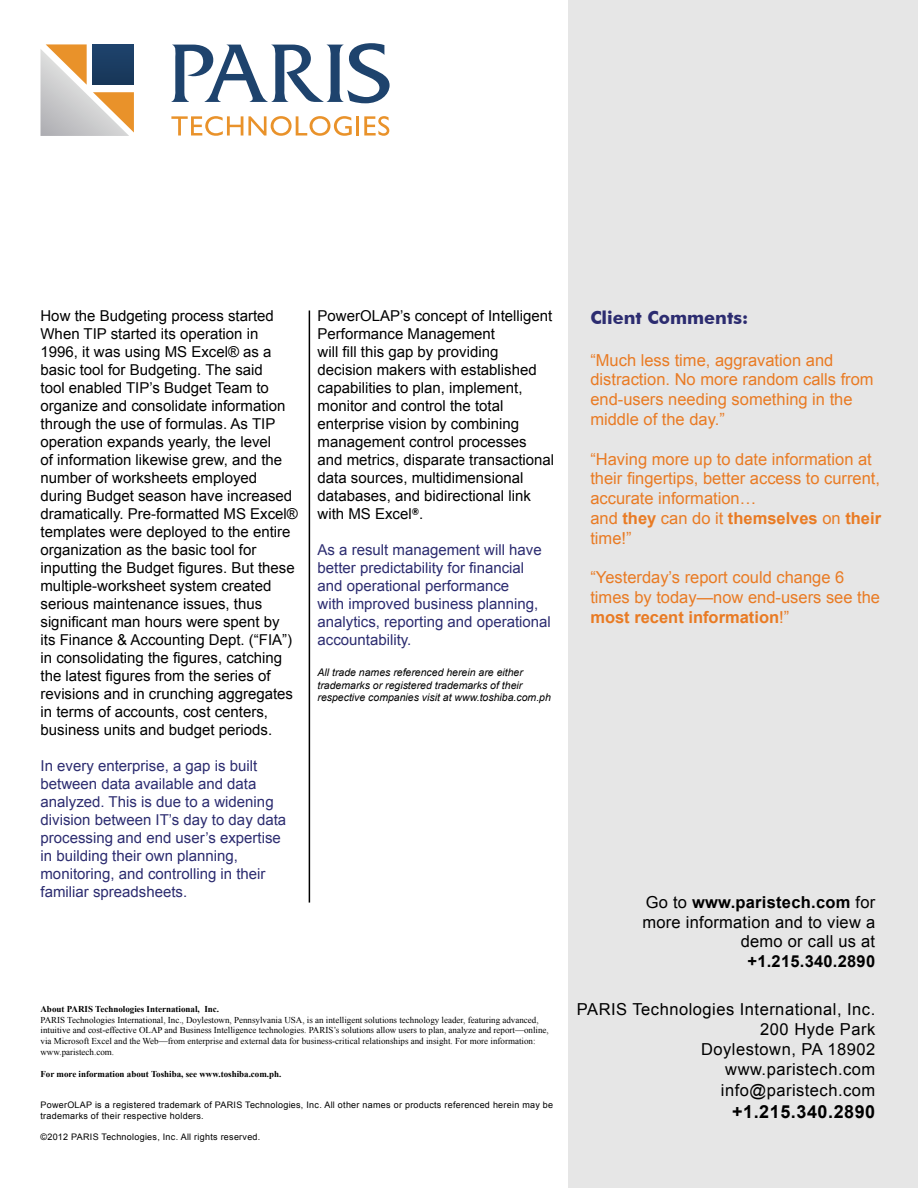
<style>
.page{position:relative;width:918px;height:1188px;background:#fff}
.page>*{position:absolute;margin:0;border:0;box-sizing:border-box;transform-origin:0 0}
.t1{font:700 18px "Arial";letter-spacing:.03em;color:#000}
.t2{font:700 18px "Futura BT";color:#2c2c70}
.t3{font:16.5px/19.8px "Arial";color:#e97b24}
.t4{font:16.5px/19.8px "Arial";letter-spacing:.03em;color:#000;text-align:right}
.t5{font:700 16.5px "Arial";letter-spacing:.015em;color:#000}
.t6{font:15px/18px "Arial";color:#000}
.t7{font:15px/18px "Arial";color:#2c2c70}
.t8{font:italic 10.5px/12.6px "Arial";color:#000}
.t9{font:9px/10.8px "Times New Roman";color:#000}
.t10{font:9px/10.8px "Arial";letter-spacing:.03em;color:#000}
.t11{font:700 9px "Times New Roman";color:#000}
.s1{font-weight:700}
</style>
<div class="page">
<div style="left:568px;top:0;width:350px;height:1188px;background:#e6e6e6"></div>
<svg style="left:171px;top:43px;width:219px;height:60px"></svg>
<svg style="left:171px;top:116px;width:181px;height:20px"></svg>
<hr style="left:357px;top:116px;width:2px;height:20px;background:#e9922a">
<svg style="left:364px;top:116px;width:25px;height:20px"></svg>
<svg style="left:40px;top:44px;width:94px;height:92px;background:#b5aca0"></svg>
<hr style="left:309px;top:310px;width:1px;height:593px;background:#000">
<p class="t6" style="left:40px;top:307px;width:259px">How the Budgeting process started When TIP started its operation in 1996, it was using MS Excel® as a basic tool for Budgeting. The said<br>tool enabled TIP’s Budget Team to organize and consolidate information through the use of formulas. As TIP operation expands yearly, the level<br>of information likewise grew, and the number of worksheets employed during Budget season have increased dramatically. Pre-formatted MS Excel® templates were deployed to the entire organization as the basic tool for inputting the Budget figures. But these multiple-worksheet system created serious maintenance issues, thus significant man hours were spent by its Finance &amp; Accounting Dept. (“FIA”) in consolidating the figures, catching the latest figures from the series of revisions and in crunching aggregates in terms of accounts, cost centers, business units and budget periods.</p>
<p class="t7" style="left:40px;top:757px;width:247px">In every enterprise, a gap is built between data available and data analyzed. This is due to a widening division between IT’s day to day data processing and end user’s expertise in building their own planning, monitoring, and controlling in their familiar spreadsheets.</p>
<p class="t6" style="left:318px;top:307px;width:238px">PowerOLAP’s concept of Intelligent<br>Performance Management<br>will fill this gap by providing decision makers with established capabilities to plan, implement, monitor and control the total enterprise vision by combining management control processes and metrics, disparate transactional data sources, multidimensional databases, and bidirectional link with MS Excel<sup>®</sup>.</p>
<p class="t7" style="left:318px;top:541px;width:235px">As a result management will have better predictability for financial and operational performance<br>with improved business planning, analytics, reporting and operational accountability.</p>
<p class="t8" style="left:318px;top:666px;width:235px">All trade names referenced herein are either trademarks or registered trademarks of their respective companies visit at www.toshiba.com.ph</p>
<p class="t11" style="left:40px;top:1003px;width:180px">About PARIS Technologies International, Inc.</p>
<p class="t9" style="left:40px;top:1014px;width:510px">PARIS Technologies International, Inc., Doylestown, Pennsylvania USA, is an intelligent solutions technology leader, featuring advanced, intuitive and cost-effective OLAP and Business Intelligence technologies. PARIS’s solutions allow users to plan, analyze and report—online, via Microsoft Excel and the Web—from enterprise and external data for business-critical relationships and insight. For more information: www.paristech.com.</p>
<p class="t11" style="left:40px;top:1067px;width:242px">For more information about Toshiba, see www.toshiba.com.ph.</p>
<p class="t10" style="left:40px;top:1099px;width:514px">PowerOLAP is a registered trademark of PARIS Technologies, Inc. All other names or products referenced herein may be trademarks of their respective holders.</p>
<p class="t10" style="left:40px;top:1132px;width:221px">©2012 PARIS Technologies, Inc. All rights reserved.</p>
<p class="t2" style="left:590px;top:307px;width:159px">Client Comments:</p>
<p class="t3" style="left:590px;top:350px;width:285px">“Much less time, aggravation and distraction. No more random calls from end-users needing something in the middle of the day.”</p>
<p class="t3" style="left:590px;top:449px;width:292px">“Having more up to date information at their fingertips, better access to current, accurate information…<br>and <span class="s1">they</span> can do it <span class="s1">themselves</span> on <span class="s1">their </span>time!”</p>
<p class="t3" style="left:590px;top:568px;width:291px">“Yesterday’s report could change 6 times by today—now end-users see the <span class="s1">most recent information</span>!”</p>
<p class="t4" style="left:642px;top:893px;width:234px">Go to <span class="s1">www.paristech.com</span> for more information and to view a demo or call us at</p>
<p class="t5" style="left:747px;top:950px;width:129px">+1.215.340.2890</p>
<p class="t4" style="left:577px;top:1000px;width:300px">PARIS Technologies International, Inc.<br>200 Hyde Park<br>Doylestown, PA 18902 www.paristech.com</p>
<p class="t4" style="left:721px;top:1081px;width:156px">info@paristech.com</p>
<p class="t1" style="left:732px;top:1099px;width:145px">+1.215.340.2890</p>
</div>
